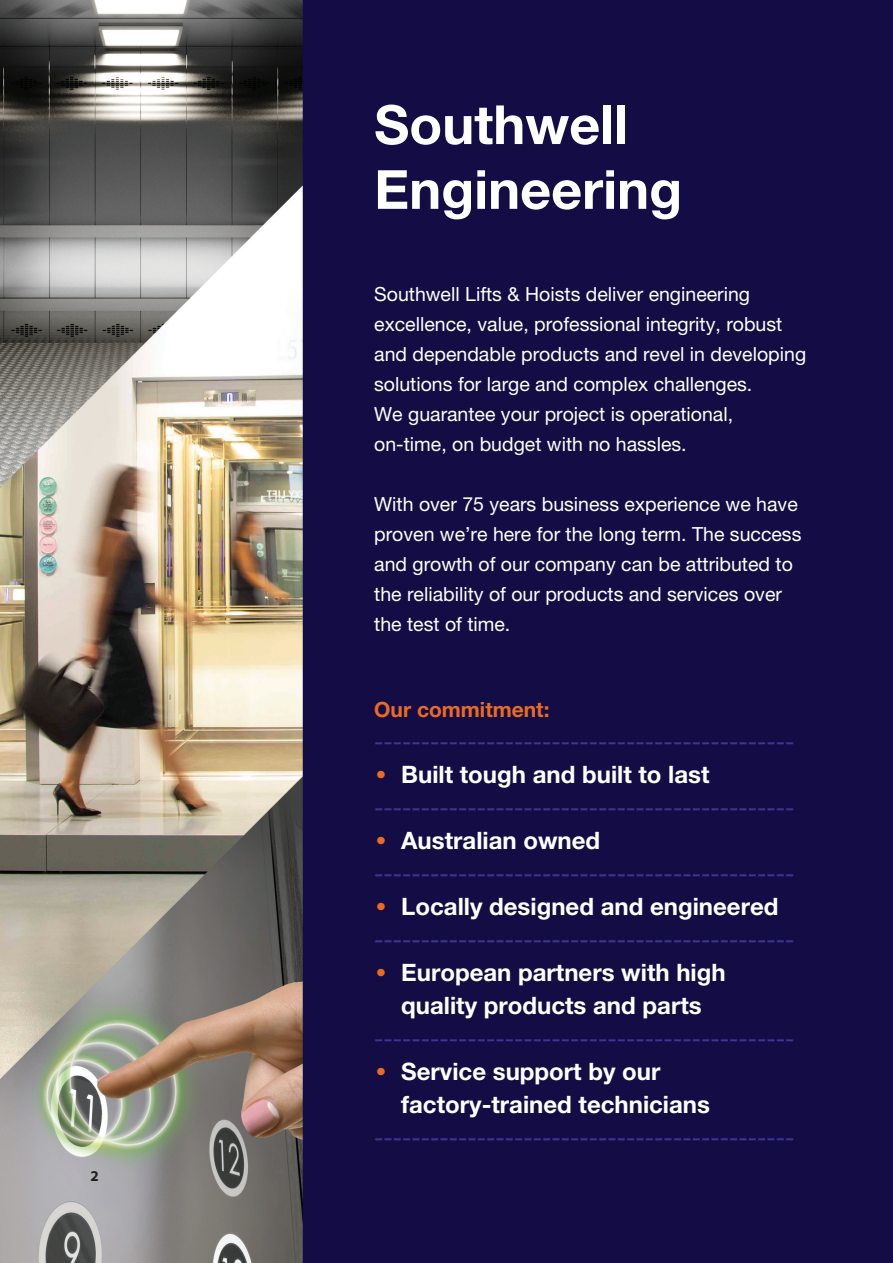
<style>
.page{position:relative;width:893px;height:1263px;background:#fff}
.page>*{position:absolute;margin:0;border:0;box-sizing:border-box;transform-origin:0 0}
.t1{font:700 54px/64.8px "Helvetica Neue LT Pro";color:#fff}
.t2{font:24px "Helvetica Neue LT Pro";color:#3d3693}
.t3{font:700 24px/33px "Helvetica Neue LT Pro";color:#fff}
.t4{font:700 21px "Helvetica Neue LT Pro";color:#eb6b23}
.t5{font:19.5px/30px "Helvetica Neue LT Pro";color:#fff}
.t6{font:700 15px "Myriad Pro";color:#231f20}
</style>
<div class="page">
<img style="left:0;top:0;width:893px;height:1263px">
<p class="t6" style="left:90px;top:1166px;width:10px">2</p>
<h1 class="t1" style="left:374px;top:91px;width:309px">Southwell<br>Engineering</h1>
<p class="t5" style="left:374px;top:279px;width:434px">Southwell Lifts &amp; Hoists deliver engineering excellence, value, professional integrity, robust and dependable products and revel in developing solutions for large and complex challenges.<br>We guarantee your project is operational, on-time, on budget with no hassles.</p>
<p class="t5" style="left:374px;top:489px;width:429px">With over 75 years business experience we have proven we’re here for the long term. The success and growth of our company can be attributed to the reliability of our products and services over the test of time.</p>
<p class="t4" style="left:374px;top:696px;width:177px">Our commitment:</p>
<p class="t2" style="left:374px;top:727px;width:422px">---------------------------------------------</p>
<p class="t4" style="left:376px;top:761px;width:12px">•</p>
<p class="t3" style="left:401px;top:757px;width:310px">Built tough and built to last</p>
<p class="t2" style="left:374px;top:793px;width:422px">---------------------------------------------</p>
<p class="t4" style="left:376px;top:827px;width:12px">•</p>
<p class="t3" style="left:401px;top:823px;width:201px">Australian owned</p>
<p class="t2" style="left:374px;top:859px;width:422px">---------------------------------------------</p>
<p class="t4" style="left:376px;top:893px;width:12px">•</p>
<p class="t3" style="left:401px;top:889px;width:379px">Locally designed and engineered</p>
<p class="t2" style="left:374px;top:925px;width:422px">---------------------------------------------</p>
<p class="t4" style="left:376px;top:959px;width:12px">•</p>
<p class="t3" style="left:401px;top:955px;width:326px">European partners with high quality products and parts</p>
<p class="t2" style="left:374px;top:1024px;width:422px">---------------------------------------------</p>
<p class="t4" style="left:376px;top:1058px;width:12px">•</p>
<p class="t3" style="left:401px;top:1054px;width:310px">Service support by our factory-trained technicians</p>
<p class="t2" style="left:374px;top:1123px;width:422px">---------------------------------------------</p>
</div>
